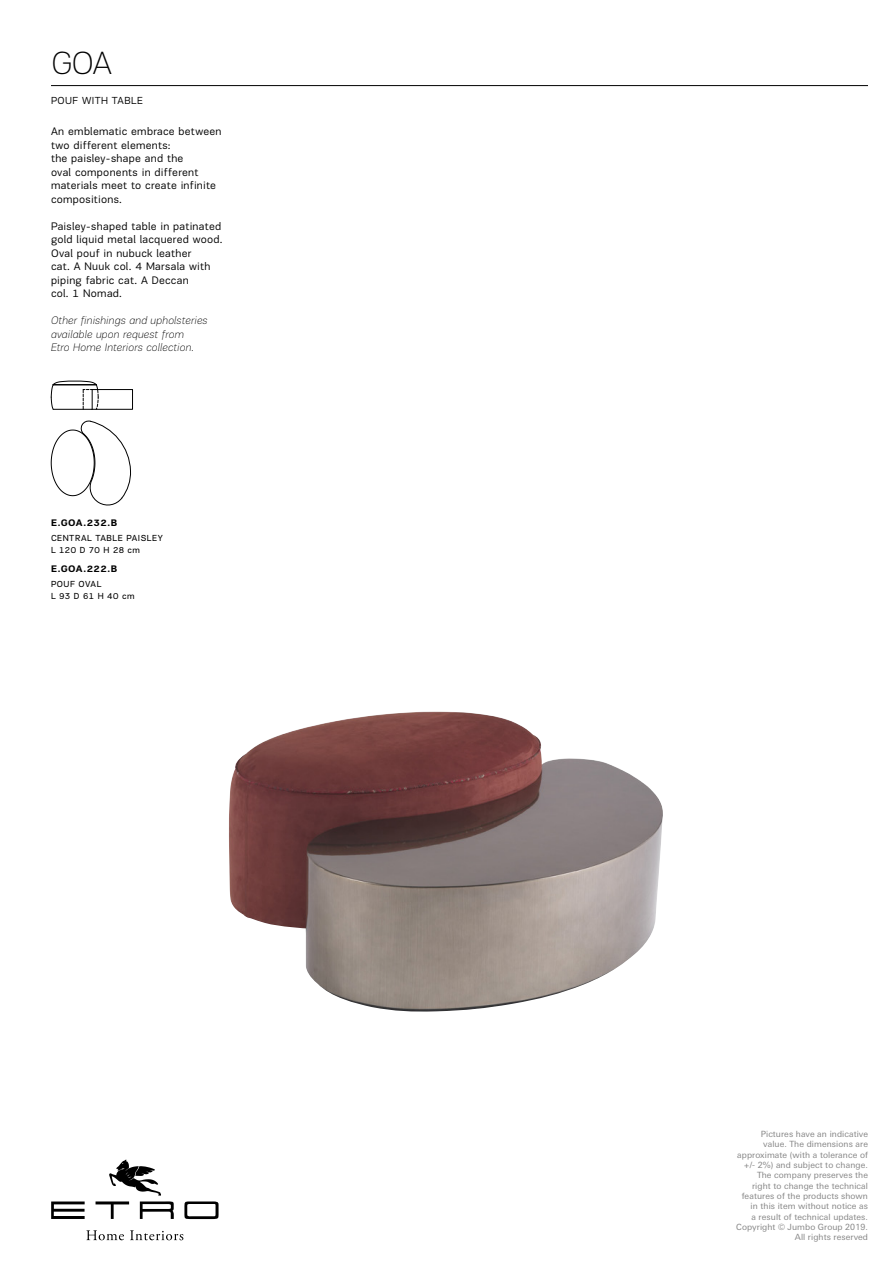
<style>
.page{position:relative;width:893px;height:1263px;background:#fff}
.page>*{position:absolute;margin:0;border:0;box-sizing:border-box;transform-origin:0 0}
.t1{font:100 33px "Encore Sans Pro PF";color:#000}
.t2{font:11.25px/13.5px "Encore Sans Pro PF";letter-spacing:.025em;color:#000}
.t3{font:italic 100 11.25px/13.5px "Encore Sans Pro PF";letter-spacing:.015em;color:#000}
.t4{font:10.5px "Encore Sans Pro PF";letter-spacing:.045em;color:#000}
.t5{font:700 9.75px "Encore Sans Pro PF";letter-spacing:.03em;color:#000}
.t6{font:9px/12px "Encore Sans Pro PF";letter-spacing:.055em;color:#000}
.t7{font:8.55px/10.4px "Linotype Univers Basic";letter-spacing:.01em;color:#868686;text-align:right}
</style>
<div class="page">
<img style="left:229px;top:711px;width:434px;height:301px">
<hr style="left:51px;top:85px;width:817px;height:1px;background:#000">
<div style="left:92px;top:389px;width:41px;height:20px;border:1px solid #000"></div>
<svg style="left:51px;top:381px;width:48px;height:29px"></svg>
<svg style="left:51px;top:420px;width:80px;height:86px"></svg>
<svg style="left:109px;top:1159px;width:52px;height:36px"></svg>
<svg style="left:96px;top:1201px;width:33px;height:18px"></svg>
<svg style="left:140px;top:1201px;width:34px;height:18px"></svg>
<svg style="left:51px;top:1201px;width:34px;height:18px"></svg>
<svg style="left:184px;top:1201px;width:35px;height:18px"></svg>
<svg style="left:86px;top:1230px;width:38px;height:10px"></svg>
<svg style="left:130px;top:1230px;width:53px;height:10px"></svg>
<h1 class="t1" style="left:51px;top:44px;width:62px">GOA</h1>
<p class="t4" style="left:51px;top:95px;width:93px">POUF WITH TABLE</p>
<p class="t2" style="left:51px;top:125px;width:172px">An emblematic embrace between two different elements:<br>the paisley-shape and the<br>oval components in different materials meet to create infinite compositions.</p>
<p class="t2" style="left:51px;top:219px;width:173px">Paisley-shaped table in patinated gold liquid metal lacquered wood.<br>Oval pouf in nubuck leather<br>cat. A Nuuk col. 4 Marsala with piping fabric cat. A Deccan<br>col. 1 Nomad.</p>
<p class="t3" style="left:51px;top:314px;width:158px">Other finishings and upholsteries available upon request from<br>Etro Home Interiors collection.</p>
<p class="t5" style="left:51px;top:516px;width:68px">E.GOA.232.B</p>
<p class="t6" style="left:51px;top:532px;width:113px">CENTRAL TABLE PAISLEY<br>L 120 D 70 H 28 cm</p>
<p class="t5" style="left:51px;top:562px;width:68px">E.GOA.222.B</p>
<p class="t6" style="left:51px;top:578px;width:85px">POUF OVAL<br>L 93 D 61 H 40 cm</p>
<p class="t7" style="left:736px;top:1129px;width:133px">Pictures have an indicative value. The dimensions are approximate (with a tolerance of +/- 2%) and subject to change.<br>The company preserves the right to change the technical features of the products shown in this item without notice as<br>a result of technical updates.<br>Copyright © Jumbo Group 2019.<br>All rights reserved</p>
</div>
